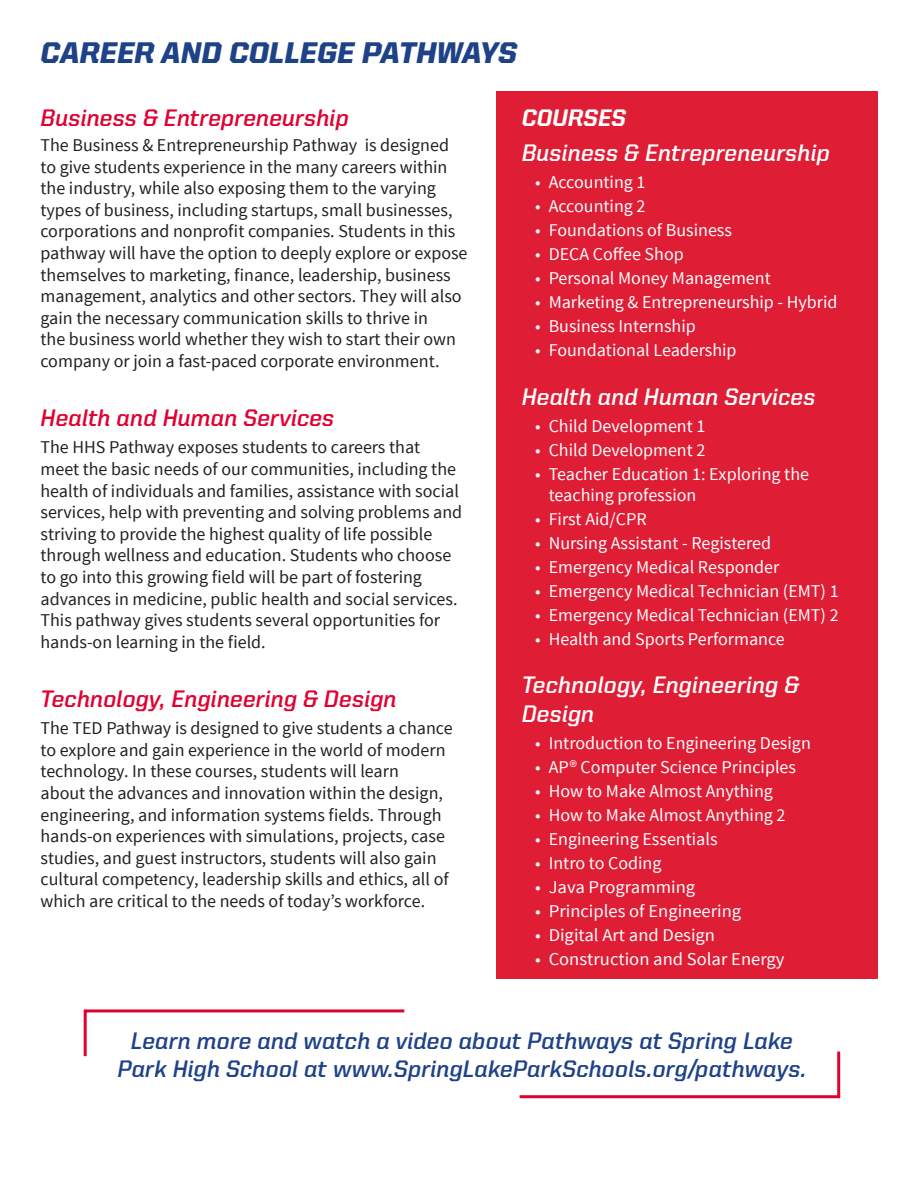
<style>
.page{position:relative;width:918px;height:1188px;background:#fff}
.page>*{position:absolute;margin:0;border:0;box-sizing:border-box;transform-origin:0 0}
.Header_Text{font:900 30px "United Italic Reg";color:#1e4288}
.Subtitle{font:700 24px/28.8px "United Italic Reg";color:#1e4288;text-align:center}
.Subtitle-2{font:700 24px "United Italic Reg";color:#e00031}
.Subtitle-3{font:700 24px/28.8px "United Italic Reg";color:#fff}
.Subtitle-4{font:800 24px "United Italic Reg";color:#fff}
.t1{font:18px/21.6px "Source Sans Pro";color:#231f20}
.t2{font:18px/21px "Source Sans Pro";color:#fff}
</style>
<div class="page">
<div style="left:496px;top:91px;width:381px;height:888px;background:#df1d35"></div>
<svg style="left:83px;top:1009px;width:322px;height:48px"></svg>
<svg style="left:519px;top:1051px;width:322px;height:48px"></svg>
<p class="Header_Text" style="left:40px;top:36px;width:478px">CAREER AND COLLEGE PATHWAYS</p>
<p class="Subtitle-2" style="left:40px;top:105px;width:310px">Business &amp; Entrepreneurship</p>
<p class="t1" style="left:40px;top:135px;width:429px">The Business &amp; Entrepreneurship Pathway is designed to give students experience in the many careers within the industry, while also exposing them to the varying types of business, including startups, small businesses, corporations and nonprofit companies. Students in this pathway will have the option to deeply explore or expose themselves to marketing, finance, leadership, business management, analytics and other sectors. They will also gain the necessary communication skills to thrive in<br>the business world whether they wish to start their own company or join a fast-paced corporate environment.</p>
<p class="Subtitle-2" style="left:40px;top:405px;width:296px">Health and Human Services</p>
<p class="t1" style="left:40px;top:437px;width:423px">The HHS Pathway exposes students to careers that meet the basic needs of our communities, including the health of individuals and families, assistance with social services, help with preventing and solving problems and striving to provide the highest quality of life possible through wellness and education. Students who choose to go into this growing field will be part of fostering advances in medicine, public health and social services.<br>This pathway gives students several opportunities for hands-on learning in the field.</p>
<p class="Subtitle-2" style="left:40px;top:685px;width:358px">Technology, Engineering &amp; Design</p>
<p class="t1" style="left:40px;top:718px;width:414px">The TED Pathway is designed to give students a chance to explore and gain experience in the world of modern technology. In these courses, students will learn<br>about the advances and innovation within the design, engineering, and information systems fields. Through hands-on experiences with simulations, projects, case studies, and guest instructors, students will also gain cultural competency, leadership skills and ethics, all of which are critical to the needs of today’s workforce.</p>
<p class="Subtitle-4" style="left:522px;top:105px;width:106px">COURSES</p>
<p class="Subtitle-3" style="left:522px;top:138px;width:310px">Business &amp; Entrepreneurship</p>
<p class="t2" style="left:535px;top:172px;width:112px">• Accounting 1</p>
<p class="t2" style="left:535px;top:196px;width:112px">• Accounting 2</p>
<p class="t2" style="left:535px;top:220px;width:198px">• Foundations of Business</p>
<p class="t2" style="left:535px;top:244px;width:150px">• DECA Coffee Shop</p>
<p class="t2" style="left:535px;top:268px;width:237px">• Personal Money Management</p>
<p class="t2" style="left:535px;top:292px;width:304px">• Marketing &amp; Entrepreneurship - Hybrid</p>
<p class="t2" style="left:535px;top:316px;width:162px">• Business Internship</p>
<p class="t2" style="left:535px;top:340px;width:203px">• Foundational Leadership</p>
<p class="Subtitle-3" style="left:522px;top:382px;width:296px">Health and Human Services</p>
<p class="t2" style="left:535px;top:415px;width:172px">• Child Development 1</p>
<p class="t2" style="left:535px;top:439px;width:172px">• Child Development 2</p>
<p class="t2" style="left:549px;top:463px;width:262px;text-indent:-14px">• Teacher Education 1: Exploring the teaching profession</p>
<p class="t2" style="left:535px;top:508px;width:113px">• First Aid/CPR</p>
<p class="t2" style="left:535px;top:532px;width:238px">• Nursing Assistant - Registered</p>
<p class="t2" style="left:535px;top:556px;width:246px">• Emergency Medical Responder</p>
<p class="t2" style="left:535px;top:580px;width:305px">• Emergency Medical Technician (EMT) 1</p>
<p class="t2" style="left:535px;top:604px;width:305px">• Emergency Medical Technician (EMT) 2</p>
<p class="t2" style="left:535px;top:628px;width:251px">• Health and Sports Performance</p>
<p class="Subtitle-3" style="left:522px;top:670px;width:279px">Technology, Engineering &amp;<br>Design</p>
<p class="t2" style="left:535px;top:732px;width:277px">• Introduction to Engineering Design</p>
<p class="t2" style="left:535px;top:756px;width:262px">• AP® Computer Science Principles</p>
<p class="t2" style="left:535px;top:780px;width:239px">• How to Make Almost Anything</p>
<p class="t2" style="left:535px;top:804px;width:252px">• How to Make Almost Anything 2</p>
<p class="t2" style="left:535px;top:828px;width:184px">• Engineering Essentials</p>
<p class="t2" style="left:535px;top:852px;width:128px">• Intro to Coding</p>
<p class="t2" style="left:535px;top:876px;width:161px">• Java Programming</p>
<p class="t2" style="left:535px;top:900px;width:208px">• Principles of Engineering</p>
<p class="t2" style="left:535px;top:924px;width:181px">• Digital Art and Design</p>
<p class="t2" style="left:535px;top:948px;width:251px">• Construction and Solar Energy</p>
<p class="Subtitle" style="left:117px;top:1026px;width:691px">Learn more and watch a video about Pathways at Spring Lake<br>Park High School at www.SpringLakeParkSchools.org/pathways.</p>
</div>
